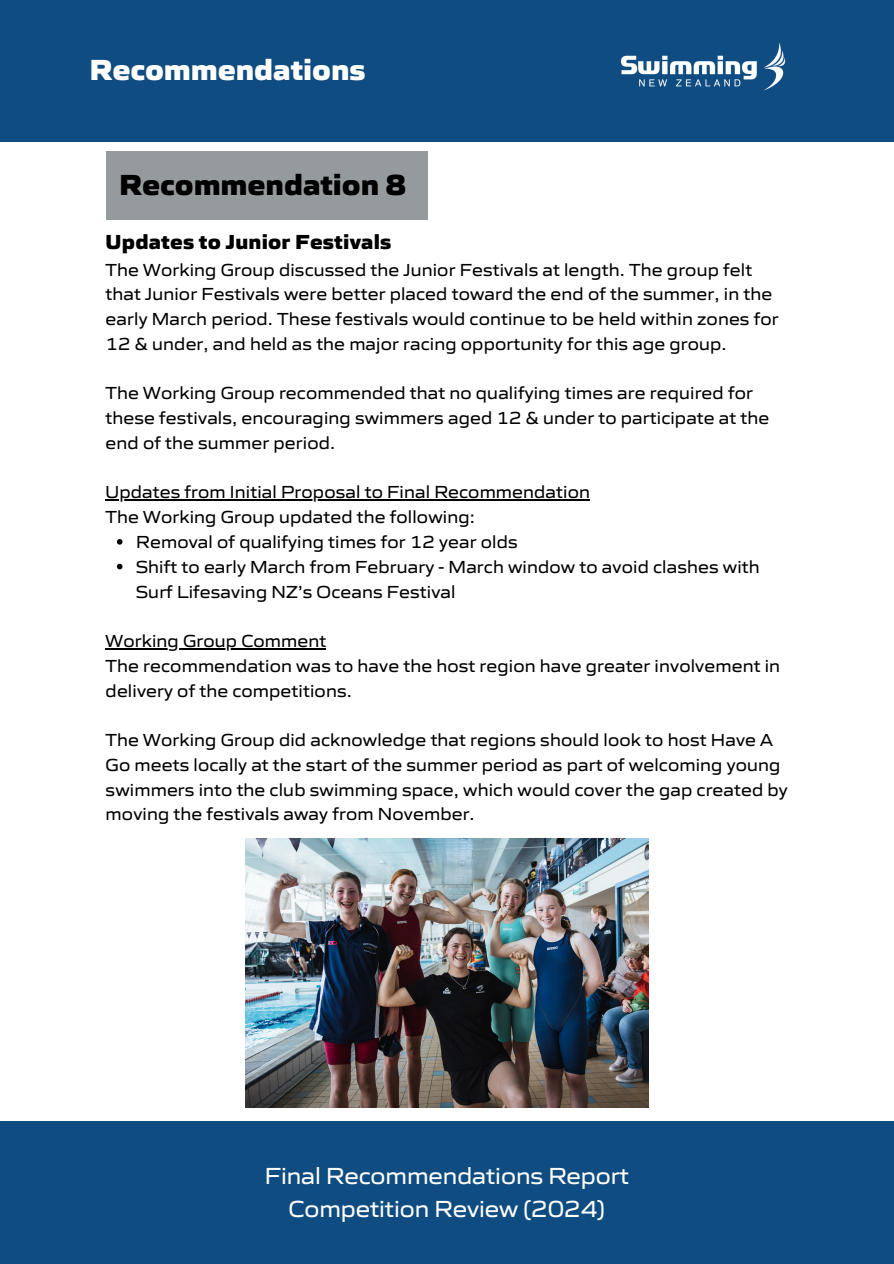
<style>
.page{position:relative;width:894px;height:1264px;background:#fff}
.page>*{position:absolute;margin:0;border:0;box-sizing:border-box;transform-origin:0 0}
.t1{font:800 30px "Gomme Sans";color:#fff}
.t2{font:800 30px "Gomme Sans";color:#000}
.t3{font:24px/32.7px "Gomme Sans";color:#fff;text-align:center}
.t4{font:800 21px "Gomme Sans";letter-spacing:.01em;color:#000}
.t5{font:18px/24.8px "Gomme Sans";letter-spacing:.01em;color:#000}
</style>
<div class="page">
<div style="left:0;top:0;width:893px;height:141px;background:#0f4c81"></div>
<img style="left:620px;top:43px;width:166px;height:48px">
<div style="left:106px;top:151px;width:321px;height:69px;background:#959a9c"></div>
<div style="left:0;top:1120px;width:893px;height:143px;background:#0f4c81"></div>
<img style="left:245px;top:838px;width:403px;height:269px">
<hr style="left:106px;top:499px;width:484px;height:2px;background:#000">
<svg style="left:117px;top:539px;width:5px;height:5px"></svg>
<svg style="left:117px;top:564px;width:5px;height:5px"></svg>
<hr style="left:106px;top:648px;width:220px;height:1px;background:#000">
<p class="t1" style="left:89px;top:50px;width:277px">Recommendations</p>
<h1 class="t2" style="left:119px;top:166px;width:288px">Recommendation 8</h1>
<p class="t4" style="left:106px;top:228px;width:287px">Updates to Junior Festivals</p>
<p class="t5" style="left:106px;top:257px;width:674px">The Working Group discussed the Junior Festivals at length. The group felt that Junior Festivals were better placed toward the end of the summer, in the early March period. These festivals would continue to be held within zones for 12 &amp; under, and held as the major racing opportunity for this age group.</p>
<p class="t5" style="left:106px;top:381px;width:665px">The Working Group recommended that no qualifying times are required for these festivals, encouraging swimmers aged 12 &amp; under to participate at the end of the summer period.</p>
<p class="t5" style="left:106px;top:480px;width:485px">Updates from Initial Proposal to Final Recommendation</p>
<p class="t5" style="left:106px;top:504px;width:371px">The Working Group updated the following:</p>
<p class="t5" style="left:136px;top:529px;width:383px">Removal of qualifying times for 12 year olds</p>
<p class="t5" style="left:136px;top:554px;width:624px">Shift to early March from February - March window to avoid clashes with<br>Surf Lifesaving NZ’s Oceans Festival</p>
<p class="t5" style="left:106px;top:628px;width:222px">Working Group Comment</p>
<p class="t5" style="left:106px;top:653px;width:675px">The recommendation was to have the host region have greater involvement in delivery of the competitions.</p>
<h2 class="t5" style="left:106px;top:727px;width:683px">The Working Group did acknowledge that regions should look to host Have A Go meets locally at the start of the summer period as part of welcoming young swimmers into the club swimming space, which would cover the gap created by moving the festivals away from November.</h2>
<p class="t3" style="left:264px;top:1159px;width:365px">Final Recommendations Report<br>Competition Review (2024)</p>
</div>
